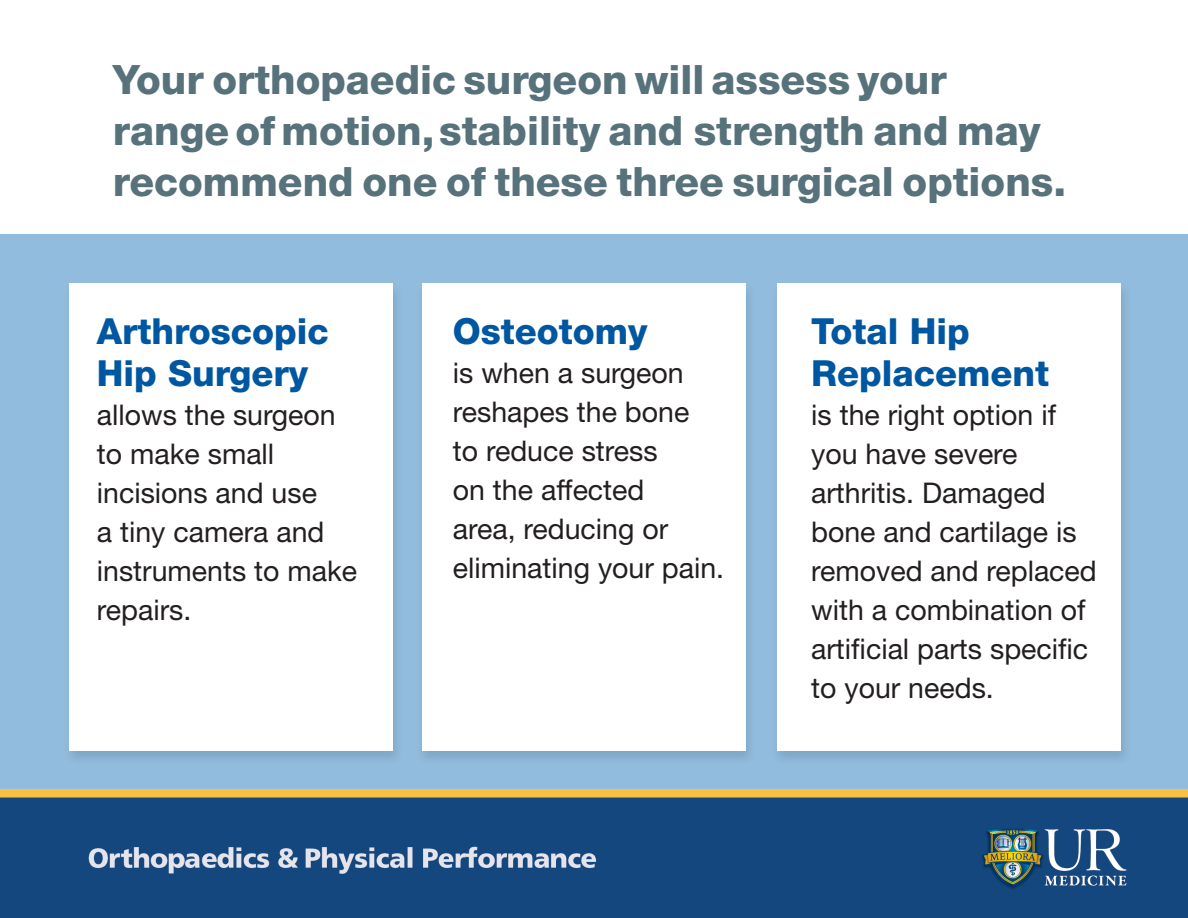
<style>
.page{position:relative;width:1188px;height:918px;background:#fff}
.page>*{position:absolute;margin:0;border:0;box-sizing:border-box;transform-origin:0 0}
.helv_neue_heavy{font:800 40.5px/51px "Helvetica Neue LT";color:#57727b}
.t1{font:800 36px/42px "Helvetica Neue LT";color:#0057a1}
._3_boxes{font:28.5px/39px "Helvetica Neue LT";color:#231f20}
</style>
<div class="page">
<div style="left:0;top:234px;width:1188px;height:556px;background:#91bcde"></div>
<div style="left:63px;top:282px;width:341px;height:484px;background:#231f20;opacity:.14"></div>
<div style="left:69px;top:284px;width:324px;height:467px;background:#fff"></div>
<div style="left:416px;top:282px;width:341px;height:484px;background:#231f20;opacity:.14"></div>
<div style="left:422px;top:284px;width:324px;height:467px;background:#fff"></div>
<div style="left:771px;top:282px;width:361px;height:484px;background:#231f20;opacity:.14"></div>
<div style="left:777px;top:284px;width:344px;height:467px;background:#fff"></div>
<img style="left:0;top:789px;width:1188px;height:129px">
<p class="helv_neue_heavy" style="left:113px;top:54px;width:955px">Your orthopaedic surgeon will assess your range of motion, stability and strength and may recommend one of these three surgical options.</p>
<p class="t1" style="left:97px;top:310px;width:234px">Arthroscopic<br>Hip Surgery</p>
<p class="_3_boxes" style="left:97px;top:395px;width:262px">allows the surgeon to make small incisions and use<br>a tiny camera and instruments to make repairs.</p>
<p class="t1" style="left:453px;top:310px;width:196px">Osteotomy</p>
<p class="_3_boxes" style="left:453px;top:353px;width:273px">is when a surgeon reshapes the bone<br>to reduce stress<br>on the affected<br>area, reducing or eliminating your pain.</p>
<p class="t1" style="left:811px;top:310px;width:240px">Total Hip<br>Replacement</p>
<p class="_3_boxes" style="left:811px;top:395px;width:287px">is the right option if you have severe arthritis. Damaged bone and cartilage is removed and replaced with a combination of artificial parts specific to your needs.</p>
</div>
